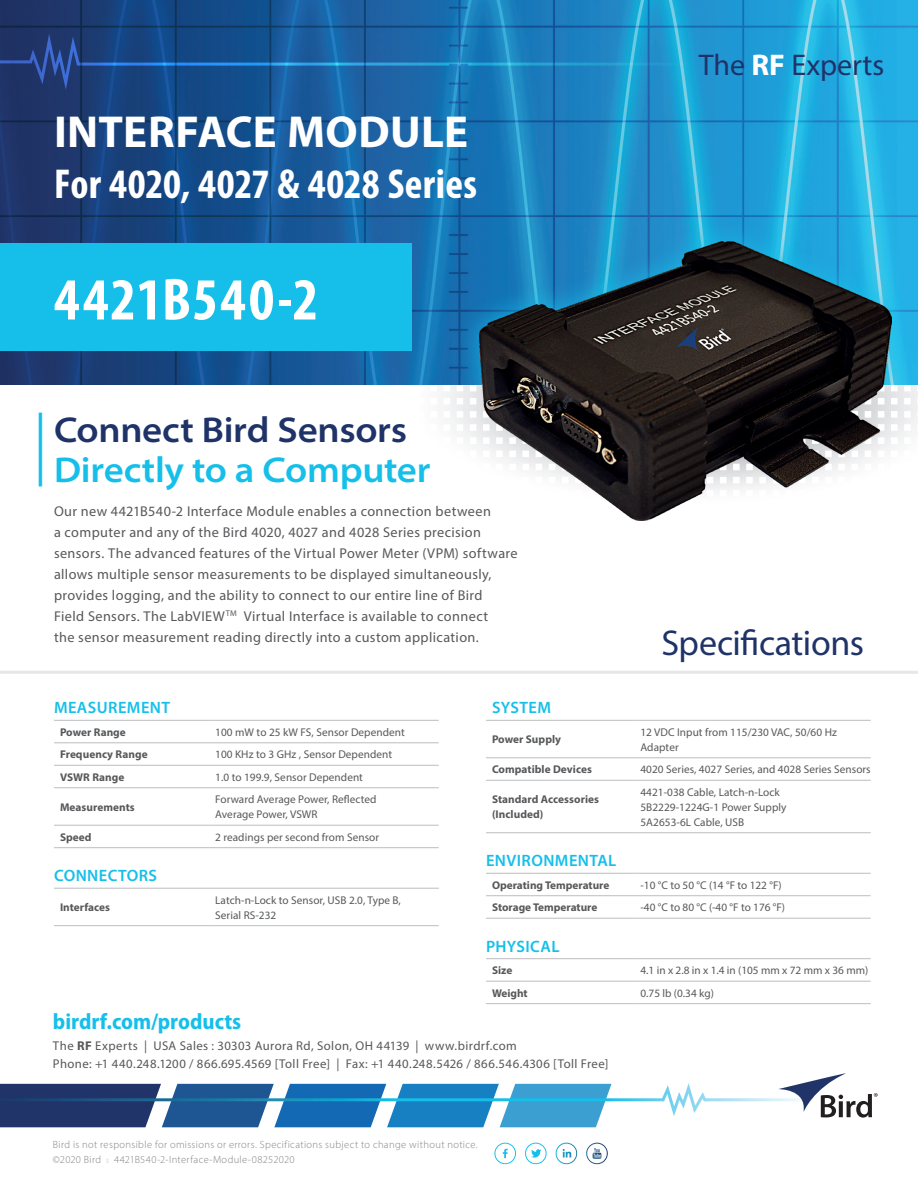
<style>
.page{position:relative;width:918px;height:1188px;background:#fff}
.page>*{position:absolute;margin:0;border:0;box-sizing:border-box;transform-origin:0 0}
.t1{font:600 semi-expanded 73.8px "Myriad Pro";color:#15bfe9;scale:.49 1}
.t2{font:700 condensed 60px "Myriad Pro";letter-spacing:.03em;color:#fff}
.t3{font:700 45px "Myriad Pro";letter-spacing:.005em;color:#fff}
.t4{font:700 condensed 42px "Myriad Pro";letter-spacing:.01em;color:#fff}
.t5{font:600 semi-expanded 36px/40.5px "Myriad Pro";letter-spacing:-.01em;color:#15bfe9}
.t6{font:36px "Myriad Pro";letter-spacing:-.01em;color:#1f3369}
.t7{font:30px "Myriad Pro";color:#1f3369}
.t8{font:700 semi-condensed 22.5px "Myriad Pro";color:#15bfe9}
.t9{font:600 16.5px "Myriad Pro";letter-spacing:.025em;color:#15bfe9}
.Prob_Solution_text{font:14.25px/21px "Myriad Pro";letter-spacing:.025em;color:#57585a}
.t10{font:12.75px "Myriad Pro";letter-spacing:.035em;color:#57585a}
.Prob_Solution_text-2{font:11.25px/15px "Myriad Pro";letter-spacing:.005em;color:#57585a}
.Prob_Solution_text-3{font:700 11.25px "Myriad Pro";letter-spacing:.005em;color:#57585a}
.t11{font:300 10.5px "Myriad Pro";letter-spacing:.035em;color:#808285}
.s1{color:#1f3369}
.s2{font-weight:700;color:#fff}
.s3{font-weight:700}
.s4{color:#bcbdc0}
</style>
<div class="page">
<svg style="left:443px;top:385px;width:475px;height:33px"></svg>
<svg style="left:453px;top:424px;width:464px;height:24px"></svg>
<img style="left:0;top:0;width:918px;height:385px">
<svg style="left:0;top:34px;width:918px;height:56px;background:#1e76b2"></svg>
<svg style="left:0;top:1073px;width:878px;height:54px"></svg>
<svg style="left:494px;top:1143px;width:114px;height:22px"></svg>
<div style="left:454px;top:217px;width:461px;height:168px;background:#15bfe9;opacity:.75"></div>
<div style="left:0;top:243px;width:412px;height:108px;background:#15bfe9"></div>
<hr style="left:0;top:671px;width:918px;height:3px;background:#e6e7e9">
<hr style="left:54px;top:847px;width:155px;height:1px;background:#bcbdc0">
<hr style="left:209px;top:847px;width:230px;height:1px;background:#bcbdc0">
<hr style="left:54px;top:765px;width:155px;height:1px;background:#bcbdc0">
<hr style="left:209px;top:765px;width:230px;height:1px;background:#bcbdc0">
<hr style="left:54px;top:787px;width:155px;height:1px;background:#bcbdc0">
<hr style="left:209px;top:787px;width:230px;height:1px;background:#bcbdc0">
<hr style="left:54px;top:825px;width:155px;height:1px;background:#bcbdc0">
<hr style="left:209px;top:825px;width:230px;height:1px;background:#bcbdc0">
<hr style="left:54px;top:888px;width:155px;height:1px;background:#bcbdc0">
<hr style="left:209px;top:888px;width:230px;height:1px;background:#bcbdc0">
<hr style="left:54px;top:925px;width:155px;height:1px;background:#bcbdc0">
<hr style="left:209px;top:925px;width:230px;height:1px;background:#bcbdc0">
<hr style="left:54px;top:742px;width:155px;height:1px;background:#bcbdc0">
<hr style="left:209px;top:742px;width:230px;height:1px;background:#bcbdc0">
<hr style="left:54px;top:720px;width:155px;height:1px;background:#bcbdc0">
<hr style="left:209px;top:720px;width:230px;height:1px;background:#bcbdc0">
<hr style="left:486px;top:918px;width:148px;height:1px;background:#bcbdc0">
<hr style="left:634px;top:918px;width:237px;height:1px;background:#bcbdc0">
<hr style="left:486px;top:720px;width:148px;height:1px;background:#bcbdc0">
<hr style="left:634px;top:720px;width:237px;height:1px;background:#bcbdc0">
<hr style="left:486px;top:757px;width:148px;height:1px;background:#bcbdc0">
<hr style="left:634px;top:757px;width:237px;height:1px;background:#bcbdc0">
<hr style="left:486px;top:780px;width:148px;height:1px;background:#bcbdc0">
<hr style="left:634px;top:780px;width:237px;height:1px;background:#bcbdc0">
<hr style="left:486px;top:832px;width:148px;height:1px;background:#bcbdc0">
<hr style="left:634px;top:832px;width:237px;height:1px;background:#bcbdc0">
<hr style="left:486px;top:958px;width:148px;height:1px;background:#bcbdc0">
<hr style="left:634px;top:958px;width:237px;height:1px;background:#bcbdc0">
<hr style="left:486px;top:873px;width:148px;height:1px;background:#bcbdc0">
<hr style="left:634px;top:873px;width:237px;height:1px;background:#bcbdc0">
<hr style="left:486px;top:895px;width:148px;height:1px;background:#bcbdc0">
<hr style="left:634px;top:895px;width:237px;height:1px;background:#bcbdc0">
<hr style="left:486px;top:981px;width:148px;height:1px;background:#bcbdc0">
<hr style="left:634px;top:981px;width:237px;height:1px;background:#bcbdc0">
<hr style="left:486px;top:1003px;width:148px;height:1px;background:#bcbdc0">
<hr style="left:634px;top:1003px;width:237px;height:1px;background:#bcbdc0">
<img style="left:479px;top:241px;width:412px;height:279px">
<p class="t3" style="left:54px;top:103px;width:416px">INTERFACE MODULE</p>
<p class="t4" style="left:54px;top:157px;width:425px">For 4020, 4027 &amp; 4028 Series</p>
<p class="t2" style="left:54px;top:262px;width:266px">4421B540-2</p>
<p class="t1" style="left:35px;top:395px;width:22px">|</p>
<p class="t5" style="left:54px;top:408px;width:378px"><span class="s1">Connect Bird Sensors<br></span>Directly to a Computer</p>
<p class="Prob_Solution_text" style="left:54px;top:500px;width:465px">Our new 4421B540-2 Interface Module enables a connection between<br>a computer and any of the Bird 4020, 4027 and 4028 Series precision sensors. The advanced features of the Virtual Power Meter (VPM) software allows multiple sensor measurements to be displayed simultaneously, provides logging, and the ability to connect to our entire line of Bird<br>Field Sensors. The LabVIEW<sup>TM</sup> Virtual Interface is available to connect<br>the sensor measurement reading directly into a custom application.</p>
<p class="t7" style="left:699px;top:47px;width:187px">The <span class="s2">RF</span> Experts</p>
<p class="t6" style="left:662px;top:620px;width:204px">Specifications</p>
<p class="t9" style="left:54px;top:697px;width:118px">MEASUREMENT</p>
<p class="Prob_Solution_text-3" style="left:60px;top:725px;width:67px">Power Range</p>
<p class="Prob_Solution_text-2" style="left:215px;top:724px;width:191px">100 mW to 25 kW FS, Sensor Dependent</p>
<p class="Prob_Solution_text-3" style="left:60px;top:747px;width:89px">Frequency Range</p>
<p class="Prob_Solution_text-2" style="left:215px;top:747px;width:178px">100 KHz to 3 GHz , Sensor Dependent</p>
<p class="Prob_Solution_text-3" style="left:60px;top:770px;width:66px">VSWR Range</p>
<p class="Prob_Solution_text-2" style="left:215px;top:769px;width:149px">1.0 to 199.9, Sensor Dependent</p>
<p class="Prob_Solution_text-3" style="left:60px;top:800px;width:76px">Measurements</p>
<p class="Prob_Solution_text-2" style="left:215px;top:792px;width:163px">Forward Average Power, Reflected</p>
<p class="Prob_Solution_text-2" style="left:215px;top:807px;width:104px">Average Power, VSWR</p>
<p class="Prob_Solution_text-3" style="left:60px;top:830px;width:33px">Speed</p>
<p class="Prob_Solution_text-2" style="left:215px;top:829px;width:165px">2 readings per second from Sensor</p>
<p class="t9" style="left:54px;top:865px;width:105px">CONNECTORS</p>
<p class="Prob_Solution_text-3" style="left:60px;top:900px;width:51px">Interfaces</p>
<p class="Prob_Solution_text-2" style="left:215px;top:892px;width:187px">Latch-n-Lock to Sensor, USB 2.0, Type B,</p>
<p class="Prob_Solution_text-2" style="left:215px;top:907px;width:63px">Serial RS-232</p>
<p class="t9" style="left:492px;top:697px;width:61px">SYSTEM</p>
<p class="Prob_Solution_text-3" style="left:492px;top:732px;width:71px">Power Supply</p>
<p class="Prob_Solution_text-2" style="left:640px;top:724px;width:198px">12 VDC Input from 115/230 VAC, 50/60 Hz<br>Adapter</p>
<p class="Prob_Solution_text-3" style="left:492px;top:762px;width:101px">Compatible Devices</p>
<p class="Prob_Solution_text-2" style="left:640px;top:762px;width:232px">4020 Series, 4027 Series, and 4028 Series Sensors</p>
<p class="Prob_Solution_text-3" style="left:492px;top:792px;width:109px">Standard Accessories</p>
<p class="Prob_Solution_text-3" style="left:492px;top:807px;width:53px">(Included)</p>
<p class="Prob_Solution_text-2" style="left:640px;top:784px;width:141px">4421-038 Cable, Latch-n-Lock</p>
<p class="Prob_Solution_text-2" style="left:640px;top:799px;width:148px">5B2229-1224G-1 Power Supply</p>
<p class="Prob_Solution_text-2" style="left:640px;top:814px;width:105px">5A2653-6L Cable, USB</p>
<p class="t9" style="left:486px;top:850px;width:132px">ENVIRONMENTAL</p>
<p class="Prob_Solution_text-3" style="left:492px;top:878px;width:119px">Operating Temperature</p>
<p class="Prob_Solution_text-2" style="left:640px;top:877px;width:143px">-10 °C to 50 °C (14 °F to 122 °F)</p>
<p class="Prob_Solution_text-3" style="left:492px;top:900px;width:107px">Storage Temperature</p>
<p class="Prob_Solution_text-2" style="left:640px;top:900px;width:146px">-40 °C to 80 °C (-40 °F to 176 °F)</p>
<p class="t9" style="left:486px;top:936px;width:75px">PHYSICAL</p>
<p class="Prob_Solution_text-3" style="left:492px;top:963px;width:22px">Size</p>
<p class="Prob_Solution_text-2" style="left:640px;top:963px;width:229px">4.1 in x 2.8 in x 1.4 in (105 mm x 72 mm x 36 mm)</p>
<p class="Prob_Solution_text-3" style="left:492px;top:986px;width:37px">Weight</p>
<p class="Prob_Solution_text-2" style="left:640px;top:985px;width:75px">0.75 lb (0.34 kg)</p>
<p class="t8" style="left:53px;top:1009px;width:190px">birdrf.com/products</p>
<p class="t10" style="left:53px;top:1038px;width:465px">The <span class="s3">RF</span> Experts | USA Sales : 30303 Aurora Rd, Solon, OH 44139 | www.birdrf.com</p>
<p class="t10" style="left:53px;top:1056px;width:557px">Phone: +1 440.248.1200 / 866.695.4569 [Toll Free] | Fax: +1 440.248.5426 / 866.546.4306 [Toll Free]</p>
<p class="t11" style="left:53px;top:1139px;width:426px">Bird is not responsible for omissions or errors. Specifications subject to change without notice.</p>
<p class="t11" style="left:53px;top:1154px;width:50px">©2020 Bird</p>
<p class="t11" style="left:107px;top:1154px;width:189px"><span class="s4">■</span> 4421B540-2-Interface-Module-08252020</p>
</div>
